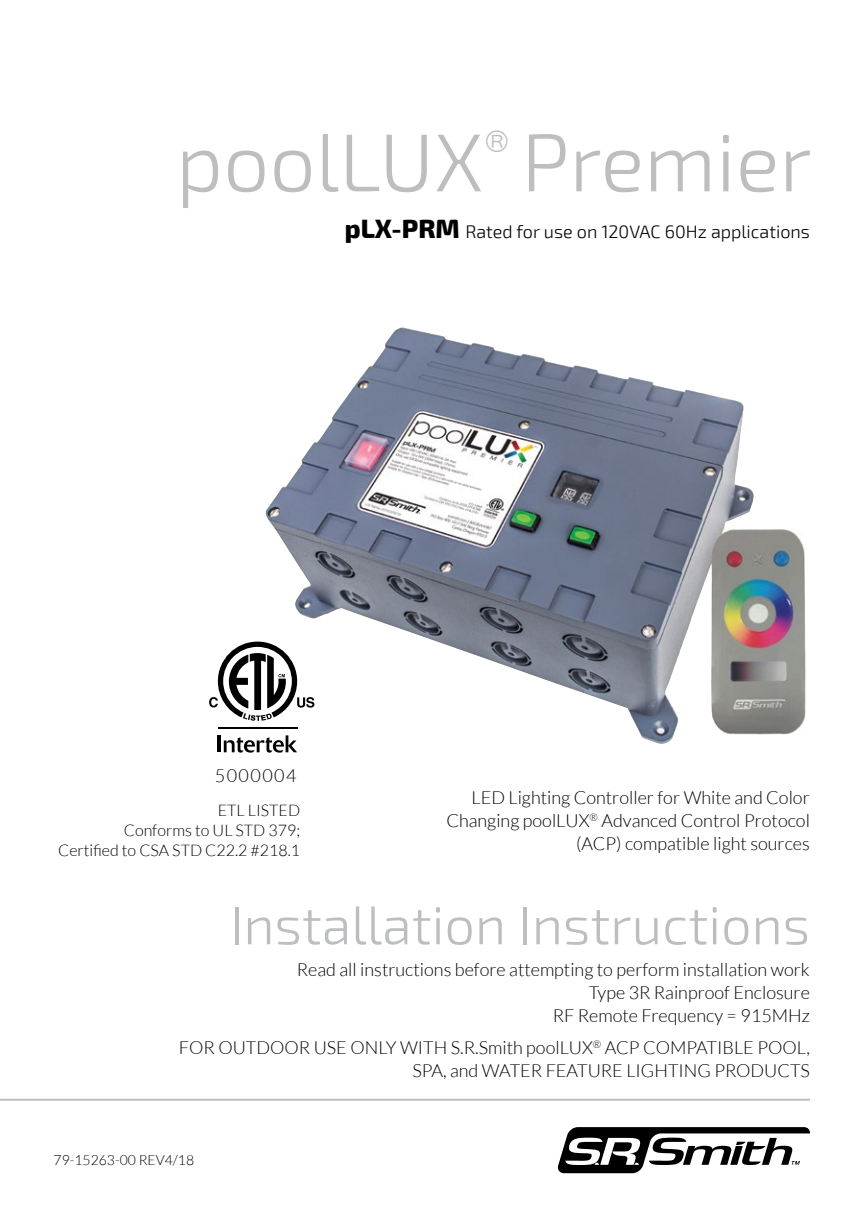
<style>
.page{position:relative;width:864px;height:1224px;background:#fff}
.page>*{position:absolute;margin:0;border:0;box-sizing:border-box;transform-origin:0 0}
.t1{font:300 82px "Exo 2";color:#bcbec0}
.t2{font:300 54px "Exo 2";color:#bcbec0}
.t3{font:300 18px/23px "Lato";color:#000;text-align:right}
.t4{font:300 18px "Exo 2";color:#000}
.t5{font:300 18px "Lato";letter-spacing:.08em;color:#000}
.t6{font:300 16px/20px "Lato";color:#000;text-align:right}
.t7{font:300 14px "Lato";color:#000}
.s1{font-weight:800;font-size:26px}
</style>
<div class="page">
<hr style="left:0;top:1099px;width:810px;height:2px;background:#bcbec0">
<svg style="left:558px;top:1127px;width:252px;height:46px"></svg>
<hr style="left:218px;top:735px;width:3px;height:17px;background:#000">
<svg style="left:224px;top:737px;width:73px;height:16px"></svg>
<hr style="left:218px;top:727px;width:79px;height:2px;background:#000">
<svg style="left:209px;top:642px;width:56px;height:79px"></svg>
<img style="left:265px;top:327px;width:541px;height:418px">
<h1 class="t1" style="left:176px;top:115px;width:637px">poolLUX<sup>®</sup> Premier</h1>
<p class="t4" style="left:345px;top:222px;width:467px"><span class="s1">pLX-PRM</span> Rated for use on 120VAC 60Hz applications</p>
<p class="t5" style="left:215px;top:766px;width:83px">5000004</p>
<p class="t6" style="left:58px;top:800px;width:244px">ETL LISTED<br>Conforms to UL STD 379;<br>Certified to CSA STD C22.2 #218.1</p>
<p class="t3" style="left:446px;top:786px;width:365px">LED Lighting Controller for White and Color<br>Changing poolLUX<sup>®</sup> Advanced Control Protocol (ACP) compatible light sources</p>
<h2 class="t2" style="left:230px;top:894px;width:582px">Installation Instructions</h2>
<p class="t3" style="left:297px;top:958px;width:515px">Read all instructions before attempting to perform installation work<br>Type 3R Rainproof Enclosure<br>RF Remote Frequency = 915MHz</p>
<p class="t3" style="left:179px;top:1036px;width:633px">FOR OUTDOOR USE ONLY WITH S.R.Smith poolLUX<sup>®</sup> ACP COMPATIBLE POOL,<br>SPA, and WATER FEATURE LIGHTING PRODUCTS</p>
<p class="t7" style="left:54px;top:1153px;width:142px">79-15263-00 REV4/18</p>
</div>
